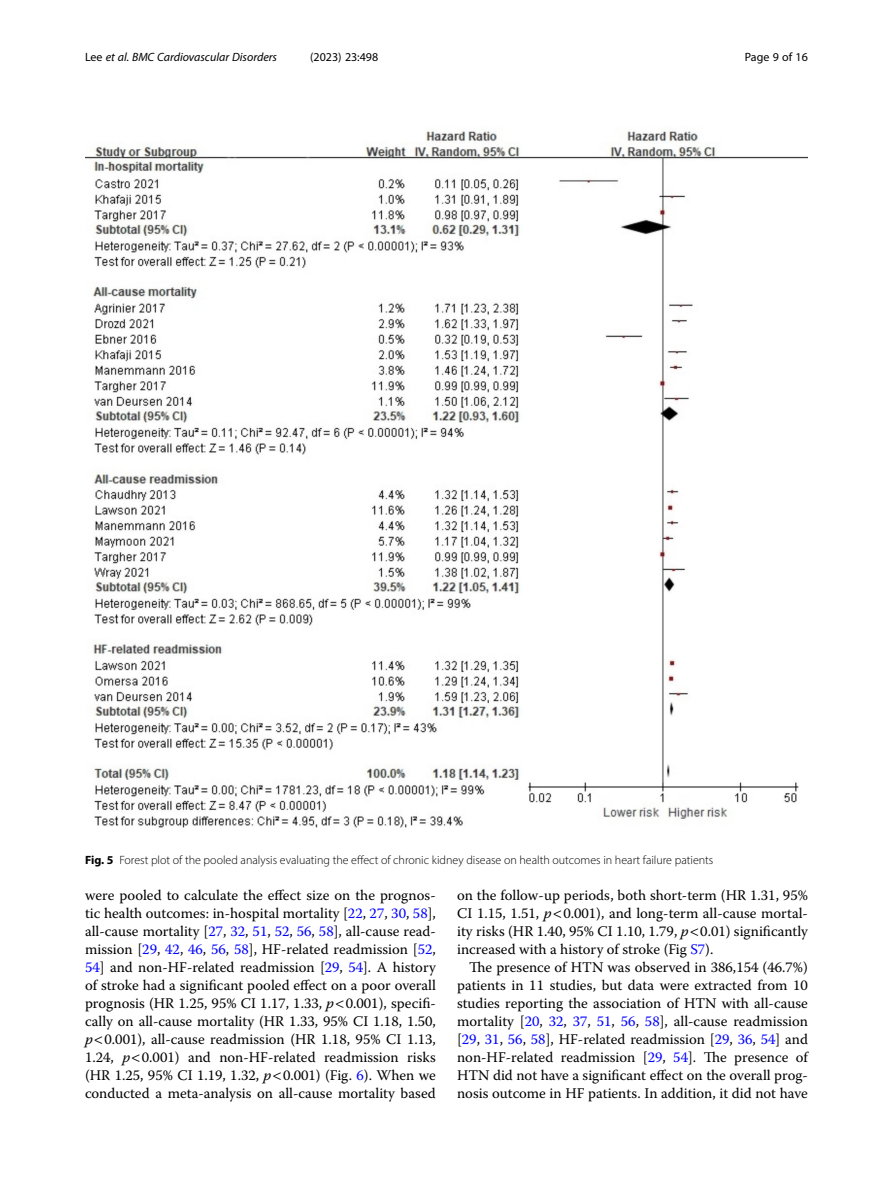
<style>
.page{position:relative;width:893px;height:1191px;background:#fff}
.page>*{position:absolute;margin:0;border:0;box-sizing:border-box;transform-origin:0 0}
.Body_Text_Indent{font:14.7px/18px "Warnock Pro";color:#000;text-align:justify}
.Figure_Caption{font:300 12px "Myriad Pro";color:#000}
.t1{font:italic 12px "Myriad Pro";color:#000}
.t2{font:12px "Myriad Pro";color:#000}
.s1{font-style:normal}
.s2{font-weight:700}
.s3{color:#00f}
.s4{font-style:italic}
</style>
<div class="page">
<img style="left:85px;top:131px;width:723px;height:697px">
<p class="t1" style="left:85px;top:50px;width:194px"><span class="s1">Lee</span> et al. BMC Cardiovascular Disorders</p>
<p class="t2" style="left:310px;top:50px;width:70px">(2023) 23:498</p>
<p class="t2" style="left:745px;top:50px;width:65px">Page 9 of 16</p>
<p class="Figure_Caption" style="left:85px;top:852px;width:630px"><span class="s2">Fig. 5</span> Forest plot of the pooled analysis evaluating the effect of chronic kidney disease on health outcomes in heart failure patients</p>
<p class="Body_Text_Indent" style="left:85px;top:886px;width:352px">were pooled to calculate the effect size on the prognos&shy;tic health outcomes: in-hospital mortality [<span class="s3">22</span>, <span class="s3">27</span>, <span class="s3">30</span>, <span class="s3">58</span>], all-cause mortality [<span class="s3">27</span>, <span class="s3">32</span>, <span class="s3">51</span>, <span class="s3">52</span>, <span class="s3">56</span>, <span class="s3">58</span>], all-cause read&shy;mission [<span class="s3">29</span>, <span class="s3">42</span>, <span class="s3">46</span>, <span class="s3">56</span>, <span class="s3">58</span>], HF-related readmission [<span class="s3">52</span>, <span class="s3">54</span>] and non-HF-related readmission [<span class="s3">29</span>, <span class="s3">54</span>]. A history of stroke had a significant pooled effect on a poor overall prognosis (HR 1.25, 95% CI 1.17, 1.33, <span class="s4">p</span> 0.001), specifi&shy;cally on all-cause mortality (HR 1.33, 95% CI 1.18, 1.50, <span class="s4">p</span> 0.001), all-cause readmission (HR 1.18, 95% CI 1.13, 1.24, <span class="s4">p</span> 0.001) and non-HF-related readmission risks (HR 1.25, 95% CI 1.19, 1.32, <span class="s4">p</span> 0.001) (Fig. <span class="s3">6</span>). When we conducted a meta-analysis on all-cause mortality based</p>
<p class="Body_Text_Indent" style="left:457px;top:886px;width:352px">on the follow-up periods, both short-term (HR 1.31, 95% CI 1.15, 1.51, <span class="s4">p</span> 0.001), and long-term all-cause mortal&shy;ity risks (HR 1.40, 95% CI 1.10, 1.79, <span class="s4">p</span> 0.01) significantly increased with a history of stroke (Fig <span class="s3">S7</span>).</p>
<p class="Body_Text_Indent" style="left:457px;top:958px;width:352px;text-indent:12px">The presence of HTN was observed in 386,154 (46.7%) patients in 11 studies, but data were extracted from 10 studies reporting the association of HTN with all-cause mortality [<span class="s3">20</span>, <span class="s3">32</span>, <span class="s3">37</span>, <span class="s3">51</span>, <span class="s3">56</span>, <span class="s3">58</span>], all-cause readmission [<span class="s3">29</span>, <span class="s3">31</span>, <span class="s3">56</span>, <span class="s3">58</span>], HF-related readmission [<span class="s3">29</span>, <span class="s3">36</span>, <span class="s3">54</span>] and non-HF-related readmission [<span class="s3">29</span>, <span class="s3">54</span>]. The presence of HTN did not have a significant effect on the overall prog&shy;nosis outcome in HF patients. In addition, it did not have</p>
</div>
